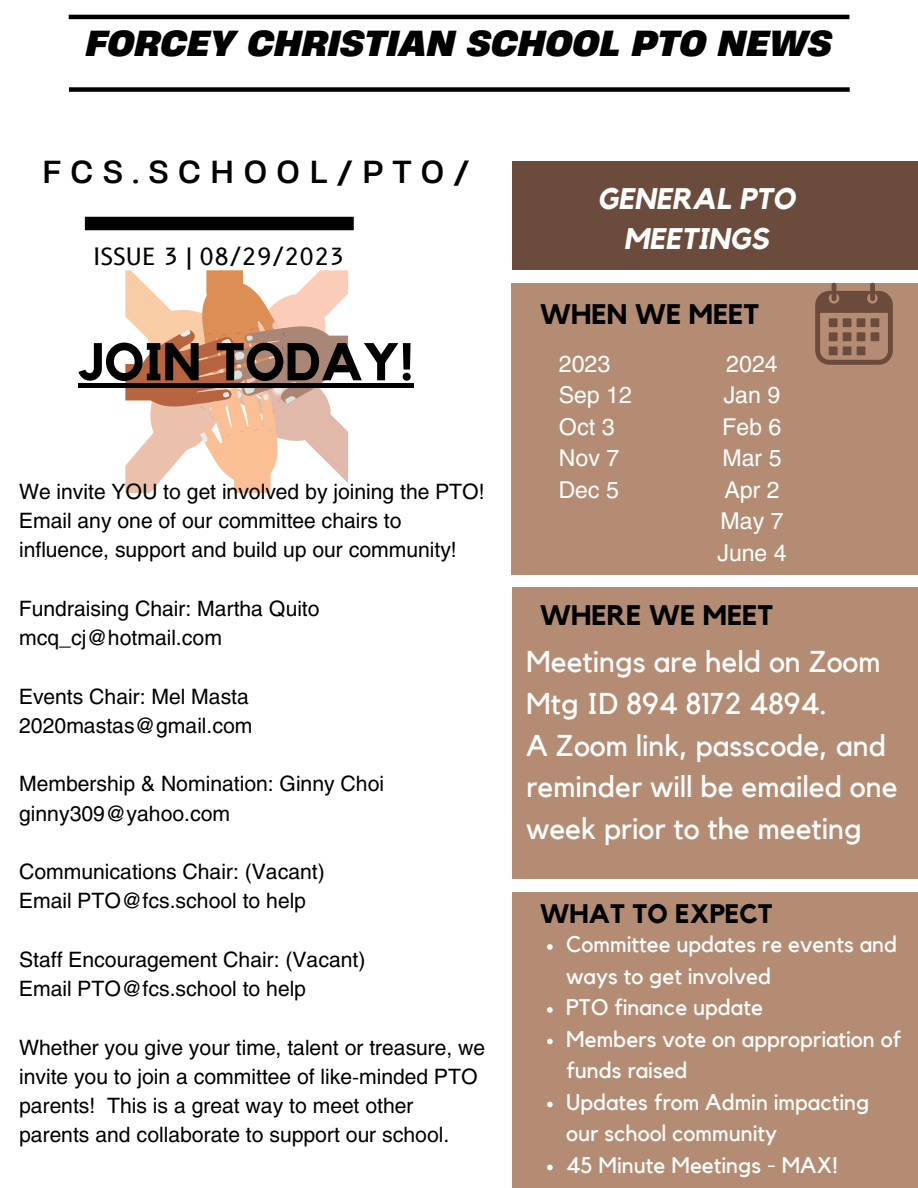
<style>
.page{position:relative;width:918px;height:1188px;background:#fff}
.page>*{position:absolute;margin:0;border:0;box-sizing:border-box;transform-origin:0 0}
.t1{font:700 52.5px "Kollektif";color:#000}
.t2{font:italic 700 34.05px "Heading Now 76";color:#000}
.t3{font:30px/41.7px "Kollektif";color:#fff}
.t4{font:30px "Heading Now 74";letter-spacing:.315em;color:#000}
.t5{font:italic 700 29.7px/40.5px "Kollektif";color:#fff;text-align:center}
.t6{font:700 28.2px "Kollektif";color:#000}
.t7{font:700 26.7px "Kollektif";color:#000}
.t8{font:23.1px "B612";color:#000}
.t9{font:22.95px "Helios";color:#fff}
.t10{font:22.5px/31.5px "Kollektif";color:#fff}
.t11{font:21px/29.2px "Helios";color:#000}
</style>
<div class="page">
<div style="left:85px;top:217px;width:269px;height:13px;background:#000"></div>
<div style="left:512px;top:161px;width:406px;height:109px;background:#6b4b3b"></div>
<div style="left:512px;top:283px;width:406px;height:292px;background:#b48c73"></div>
<div style="left:512px;top:587px;width:406px;height:292px;background:#b48c73"></div>
<div style="left:512px;top:892px;width:406px;height:296px;background:#b48c73"></div>
<hr style="left:69px;top:15px;width:780px;height:4px;background:#000">
<div style="left:69px;top:87px;width:781px;height:5px;background:#000"></div>
<svg style="left:815px;top:283px;width:78px;height:82px"></svg>
<div style="left:829px;top:318px;width:9px;height:9px;background:#6b4b3b"></div>
<div style="left:829px;top:332px;width:9px;height:9px;background:#6b4b3b"></div>
<div style="left:829px;top:346px;width:9px;height:9px;background:#6b4b3b"></div>
<div style="left:843px;top:318px;width:8px;height:9px;background:#6b4b3b"></div>
<div style="left:843px;top:332px;width:8px;height:9px;background:#6b4b3b"></div>
<div style="left:843px;top:346px;width:8px;height:9px;background:#6b4b3b"></div>
<div style="left:857px;top:318px;width:8px;height:9px;background:#6b4b3b"></div>
<div style="left:857px;top:332px;width:8px;height:9px;background:#6b4b3b"></div>
<div style="left:857px;top:346px;width:8px;height:9px;background:#6b4b3b"></div>
<div style="left:871px;top:318px;width:8px;height:9px;background:#6b4b3b"></div>
<div style="left:871px;top:332px;width:8px;height:9px;background:#6b4b3b"></div>
<svg style="left:125px;top:270px;width:223px;height:223px"></svg>
<svg style="left:547px;top:944px;width:6px;height:6px"></svg>
<svg style="left:547px;top:1007px;width:6px;height:6px"></svg>
<svg style="left:547px;top:1039px;width:6px;height:5px"></svg>
<svg style="left:547px;top:1102px;width:6px;height:5px"></svg>
<svg style="left:547px;top:1165px;width:6px;height:5px"></svg>
<hr style="left:78px;top:384px;width:336px;height:4px;background:#000">
<p class="t2" style="left:86px;top:20px;width:748px">FORCEY CHRISTIAN SCHOOL PTO NEWS</p>
<p class="t4" style="left:42px;top:152px;width:429px">FCS.SCHOOL/PTO/</p>
<p class="t8" style="left:94px;top:243px;width:253px">ISSUE 3 | 08/29/2023</p>
<p class="t1" style="left:78px;top:338px;width:337px">JOIN TODAY!</p>
<p class="t11" style="left:19px;top:476px;width:467px">We invite YOU to get involved by joining the PTO!<br>Email any one of our committee chairs to influence, support and build up our community!</p>
<p class="t11" style="left:19px;top:593px;width:302px">Fundraising Chair: Martha Quito</p>
<p class="t11" style="left:19px;top:622px;width:204px">mcq_cj@hotmail.com</p>
<p class="t11" style="left:19px;top:681px;width:231px">Events Chair: Mel Masta</p>
<p class="t11" style="left:19px;top:710px;width:235px">2020mastas@gmail.com</p>
<p class="t11" style="left:19px;top:769px;width:366px">Membership &amp; Nomination: Ginny Choi ginny309@yahoo.com</p>
<p class="t11" style="left:19px;top:856px;width:307px">Communications Chair: (Vacant)</p>
<p class="t11" style="left:19px;top:886px;width:288px">Email PTO@fcs.school to help</p>
<p class="t11" style="left:19px;top:944px;width:348px">Staff Encouragement Chair: (Vacant)</p>
<p class="t11" style="left:19px;top:973px;width:288px">Email PTO@fcs.school to help</p>
<p class="t11" style="left:19px;top:1032px;width:468px">Whether you give your time, talent or treasure, we invite you to join a committee of like-minded PTO parents! This is a great way to meet other parents and collaborate to support our school.</p>
<p class="t5" style="left:597px;top:179px;width:199px">GENERAL PTO<br>MEETINGS</p>
<p class="t6" style="left:540px;top:301px;width:220px">WHEN WE MEET</p>
<p class="t9" style="left:559px;top:349px;width:53px">2023</p>
<p class="t9" style="left:559px;top:380px;width:75px">Sep 12</p>
<p class="t9" style="left:559px;top:412px;width:57px">Oct 3</p>
<p class="t9" style="left:559px;top:443px;width:62px">Nov 7</p>
<p class="t9" style="left:559px;top:475px;width:62px">Dec 5</p>
<p class="t9" style="left:726px;top:349px;width:53px">2024</p>
<p class="t9" style="left:724px;top:380px;width:58px">Jan 9</p>
<p class="t9" style="left:723px;top:412px;width:60px">Feb 6</p>
<p class="t9" style="left:722px;top:443px;width:61px">Mar 5</p>
<p class="t9" style="left:724px;top:475px;width:57px">Apr 2</p>
<p class="t9" style="left:720px;top:506px;width:65px">May 7</p>
<p class="t9" style="left:717px;top:538px;width:71px">June 4</p>
<p class="t6" style="left:540px;top:603px;width:234px">WHERE WE MEET</p>
<p class="t3" style="left:526px;top:642px;width:356px">Meetings are held on Zoom</p>
<p class="t3" style="left:526px;top:684px;width:302px">Mtg ID 894 8172 4894.</p>
<p class="t3" style="left:526px;top:726px;width:373px">A Zoom link, passcode, and reminder will be emailed one week prior to the meeting</p>
<p class="t7" style="left:540px;top:902px;width:234px">WHAT TO EXPECT</p>
<p class="t10" style="left:566px;top:929px;width:333px">Committee updates re events and ways to get involved</p>
<p class="t10" style="left:566px;top:992px;width:198px">PTO finance update</p>
<p class="t10" style="left:566px;top:1024px;width:336px">Members vote on appropriation of funds raised</p>
<p class="t10" style="left:566px;top:1087px;width:305px">Updates from Admin impacting our school community</p>
<p class="t10" style="left:566px;top:1150px;width:273px">45 Minute Meetings - MAX!</p>
</div>
